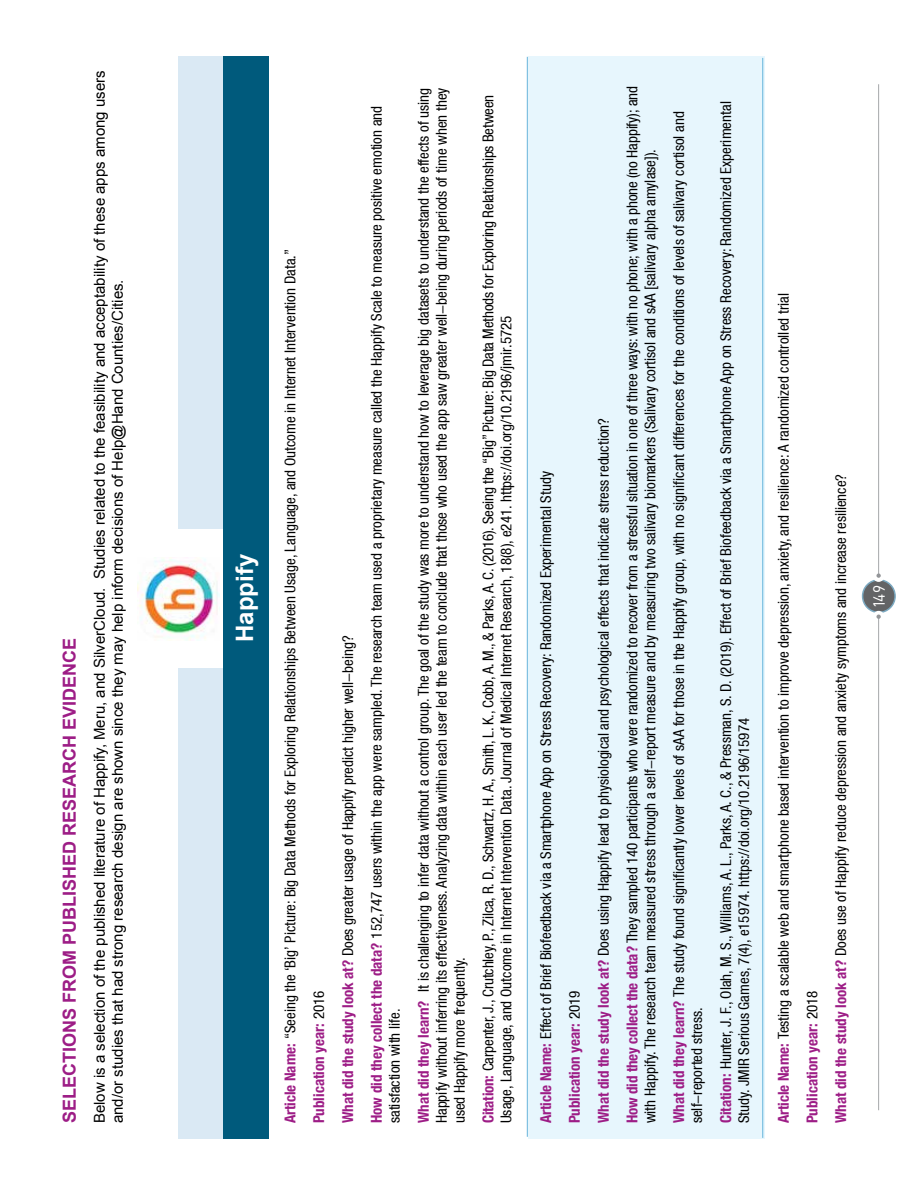
<style>
.page{position:relative;width:918px;height:1188px;background:#fff}
.page>*{position:absolute;margin:0;border:0;box-sizing:border-box;transform-origin:0 0}
.t1{font:700 24px "Arial";color:#fff}
.t2{font:700 18px "Arial";color:#9d1d86}
.t3{font:16.5px "D DIN";color:#fff}
.t4{font:condensed 15px/28.8px "Helvetica Neue LT";color:#000}
.t5{font:15px/18px "Arial";color:#000}
.t6{font:700 condensed 15px "Helvetica Neue";color:#9d1d86}
.s1{font-family:"Helvetica Neue";font-weight:700;color:#9d1d86}
.s2{font-family:"Helvetica Neue LT";font-weight:400;color:#000}
</style>
<div class="page">
<div style="left:863px;top:580px;width:32px;height:32px;background:#636466;border-radius:50%"></div>
<div style="left:862px;top:579px;width:34px;height:34px;border:2px solid #7ba9c1;border-radius:50%"></div>
<div style="left:873px;top:611px;width:11px;height:12px;background:#fff;border-radius:50%"></div>
<div style="left:873px;top:570px;width:11px;height:12px;background:#fff;border-radius:50%"></div>
<hr style="left:878px;top:617px;width:1px;height:493px;background:#a5a7aa">
<hr style="left:878px;top:84px;width:1px;height:492px;background:#a5a7aa">
<svg style="left:876px;top:615px;width:5px;height:4px"></svg>
<svg style="left:876px;top:573px;width:5px;height:5px"></svg>
<div style="left:528px;top:57px;width:236px;height:1082px;background:#e7f6fd"></div>
<hr style="left:527px;top:57px;width:1px;height:1080px;background:#65b4db">
<hr style="left:762px;top:58px;width:1px;height:1080px;background:#65b4db">
<div style="left:179px;top:57px;width:79px;height:1082px;background:#dae9f4"></div>
<div style="left:137px;top:529px;width:85px;height:139px;background:#fff"></div>
<img style="left:137px;top:557px;width:82px;height:84px">
<div style="left:223px;top:57px;width:46px;height:1082px;background:#005a7c"></div>
<p class="t2" style="left:58px;top:1123px;width:487px;rotate:-90deg">SELECTIONS FROM PUBLISHED RESEARCH EVIDENCE</p>
<p class="t5" style="left:91px;top:1123px;width:1054px;rotate:-90deg">Below is a selection of the published literature of Happify, Meru, and SilverCloud. Studies related to the feasibility and acceptability of these apps among users and/or studies that had strong research design are shown since they may help inform decisions of Help@Hand Counties/Cities.</p>
<h1 class="t1" style="left:229px;top:642px;width:90px;rotate:-90deg">Happify</h1>
<p class="t4" style="left:276px;top:1123px;width:876px;rotate:-90deg"><span class="s1">Article Name:</span> “Seeing the ‘Big’ Picture: Big Data Methods for Exploring Relationships Between Usage, Language, and Outcome in Internet Intervention Data.”</p>
<p class="t6" style="left:307px;top:1123px;width:134px;rotate:-90deg">Publication year: <span class="s2">2016</span></p>
<p class="t4" style="left:380px;top:1123px;width:1037px;rotate:-90deg">satisfaction with life.<br><span class="s1">What did they learn?</span> It is challenging to infer data without a control group. The goal of the study was more to understand how to leverage big datasets to understand the effects of using</p>
<p class="t4" style="left:432px;top:1123px;width:1037px;line-height:18px;rotate:-90deg">Happify without inferring its effectiveness. Analyzing data within each user led the team to conclude that those who used the app saw greater well-being during periods of time when they used Happify more frequently.</p>
<p class="t4" style="left:479px;top:1123px;width:1030px;line-height:18px;rotate:-90deg"><span class="s1">Citation:</span> Carpenter, J., Crutchley, P., Zilca, R. D., Schwartz, H. A., Smith, L. K., Cobb, A. M., &amp; Parks, A. C. (2016). Seeing the “Big” Picture: Big Data Methods for Exploring Relationships Between<br>Usage, Language, and Outcome in Internet Intervention Data. Journal of Medical Internet Research, 18(8), e241. https://doi.org/10.2196/jmir.5725</p>
<p class="t4" style="left:333px;top:1123px;width:1019px;rotate:-90deg"><span class="s1">What did the study look at?</span> Does greater usage of Happify predict higher well-being?<br><span class="s1">How did they collect the data?</span> 152,747 users within the app were sampled. The research team used a proprietary measure called the Happify Scale to measure positive emotion and</p>
<p class="t4" style="left:531px;top:1123px;width:654px;rotate:-90deg"><span class="s1">Article Name:</span> Effect of Brief Biofeedback via a Smartphone App on Stress Recovery: Randomized Experimental Study</p>
<p class="t6" style="left:562px;top:1123px;width:134px;rotate:-90deg">Publication year: <span class="s2">2019</span></p>
<p class="t4" style="left:589px;top:1123px;width:1039px;rotate:-90deg"><span class="s1">What did the study look at?</span> Does using Happify lead to physiological and psychological effects that indicate stress reduction?<br><span class="s1">How did they collect the data?</span> They sampled 140 participants who were randomized to recover from a stressful situation in one of three ways: with no phone; with a phone (no Happify); and</p>
<p class="t4" style="left:636px;top:1123px;width:1013px;rotate:-90deg">with Happify. The research team measured stress through a self-report measure and by measuring two salivary biomarkers (Salivary cortisol and sAA [salivary alpha amylase]).<br><span class="s1">What did they learn?</span> The study found significantly lower levels of sAA for those in the Happify group, with no significant differences for the conditions of levels of salivary cortisol and</p>
<p class="t4" style="left:683px;top:1123px;width:1023px;rotate:-90deg">self-reported stress.<br><span class="s1">Citation:</span> Hunter, J. F., Olah, M. S., Williams, A. L., Parks, A. C., &amp; Pressman, S. D. (2019). Effect of Brief Biofeedback via a Smartphone App on Stress Recovery: Randomized Experimental</p>
<p class="t4" style="left:729px;top:1123px;width:407px;rotate:-90deg">Study. JMIR Serious Games, 7(4), e15974. https://doi.org/10.2196/15974</p>
<p class="t4" style="left:769px;top:1123px;width:832px;rotate:-90deg"><span class="s1">Article Name:</span> Testing a scalable web and smartphone based intervention to improve depression, anxiety, and resilience: A randomized controlled trial</p>
<p class="t6" style="left:800px;top:1123px;width:134px;rotate:-90deg">Publication year: <span class="s2">2018</span></p>
<p class="t4" style="left:827px;top:1123px;width:651px;rotate:-90deg"><span class="s1">What did the study look at?</span> Does use of Happify reduce depression and anxiety symptoms and increase resilience?</p>
<p class="t3" style="left:870px;top:607px;width:23px;rotate:-90deg">149</p>
</div>
